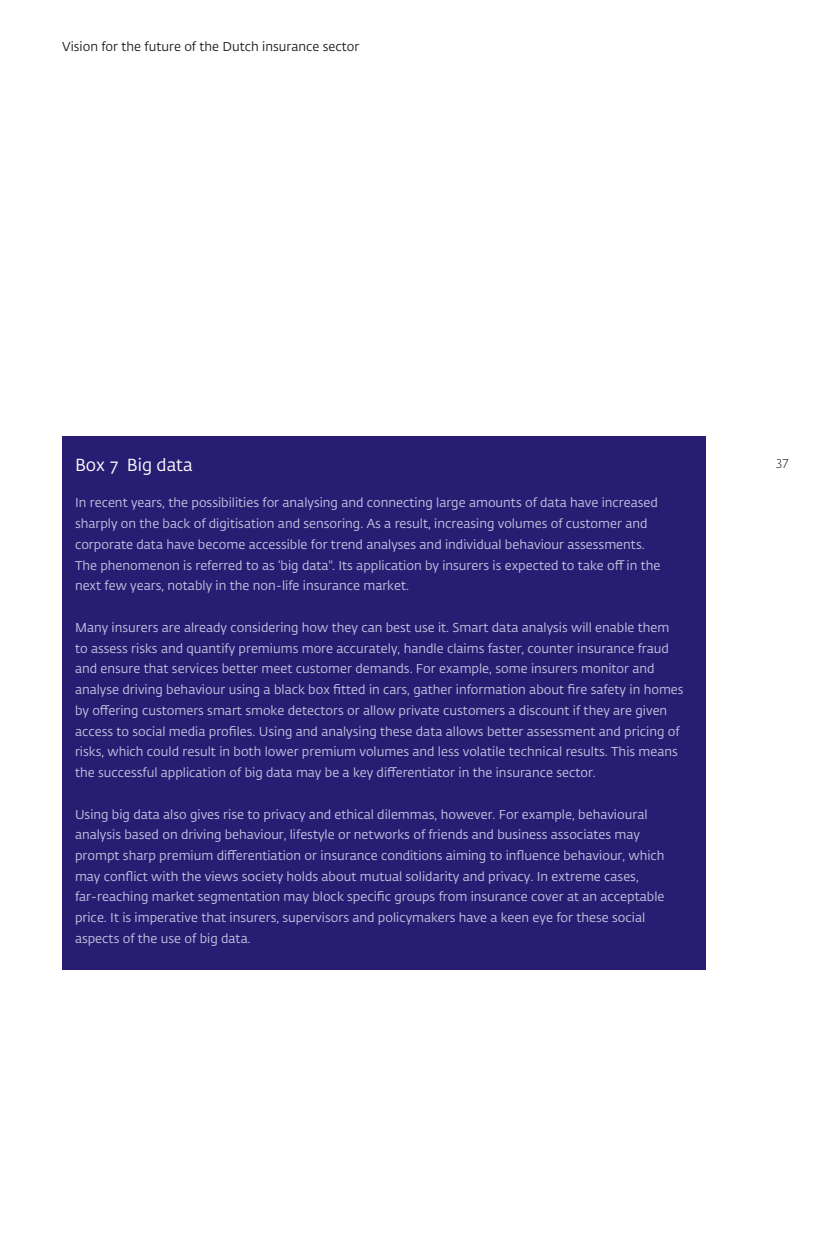
<style>
.page{position:relative;width:830px;height:1244px;background:#fff}
.page>*{position:absolute;margin:0;border:0;box-sizing:border-box;transform-origin:0 0}
.t1{font:17.25px "DNB Fedra";color:#fff}
.t2{font:12.75px/20.7px "DNB Fedra";color:#c6c4e1}
.t3{font:12.75px "DNB Fedra";color:#231f20}
.t4{font:300 12.75px "DNB Fedra";color:#231f20}
</style>
<div class="page">
<div style="left:62px;top:436px;width:643px;height:533px;background:#281d72"></div>
<p class="t3" style="left:62px;top:39px;width:298px">Vision for the future of the Dutch insurance sector</p>
<h1 class="t1" style="left:75px;top:454px;width:119px">Box 7 Big data</h1>
<p class="t4" style="left:775px;top:454px;width:14px">37</p>
<p class="t2" style="left:75px;top:493px;width:586px">In recent years, the possibilities for analysing and connecting large amounts of data have increased sharply on the back of digitisation and sensoring. As a result, increasing volumes of customer and corporate data have become accessible for trend analyses and individual behaviour assessments.<br>The phenomenon is referred to as ‘big data". Its application by insurers is expected to take off in the next few years, notably in the non-life insurance market.</p>
<p class="t2" style="left:75px;top:617px;width:609px">Many insurers are already considering how they can best use it. Smart data analysis will enable them to assess risks and quantify premiums more accurately, handle claims faster, counter insurance fraud and ensure that services better meet customer demands. For example, some insurers monitor and analyse driving behaviour using a black box fitted in cars, gather information about fire safety in homes by offering customers smart smoke detectors or allow private customers a discount if they are given access to social media profiles. Using and analysing these data allows better assessment and pricing of risks, which could result in both lower premium volumes and less volatile technical results. This means the successful application of big data may be a key differentiator in the insurance sector.</p>
<p class="t2" style="left:75px;top:804px;width:590px">Using big data also gives rise to privacy and ethical dilemmas, however. For example, behavioural analysis based on driving behaviour, lifestyle or networks of friends and business associates may prompt sharp premium differentiation or insurance conditions aiming to influence behaviour, which may conflict with the views society holds about mutual solidarity and privacy. In extreme cases, far-reaching market segmentation may block specific groups from insurance cover at an acceptable price. It is imperative that insurers, supervisors and policymakers have a keen eye for these social aspects of the use of big data.</p>
</div>
